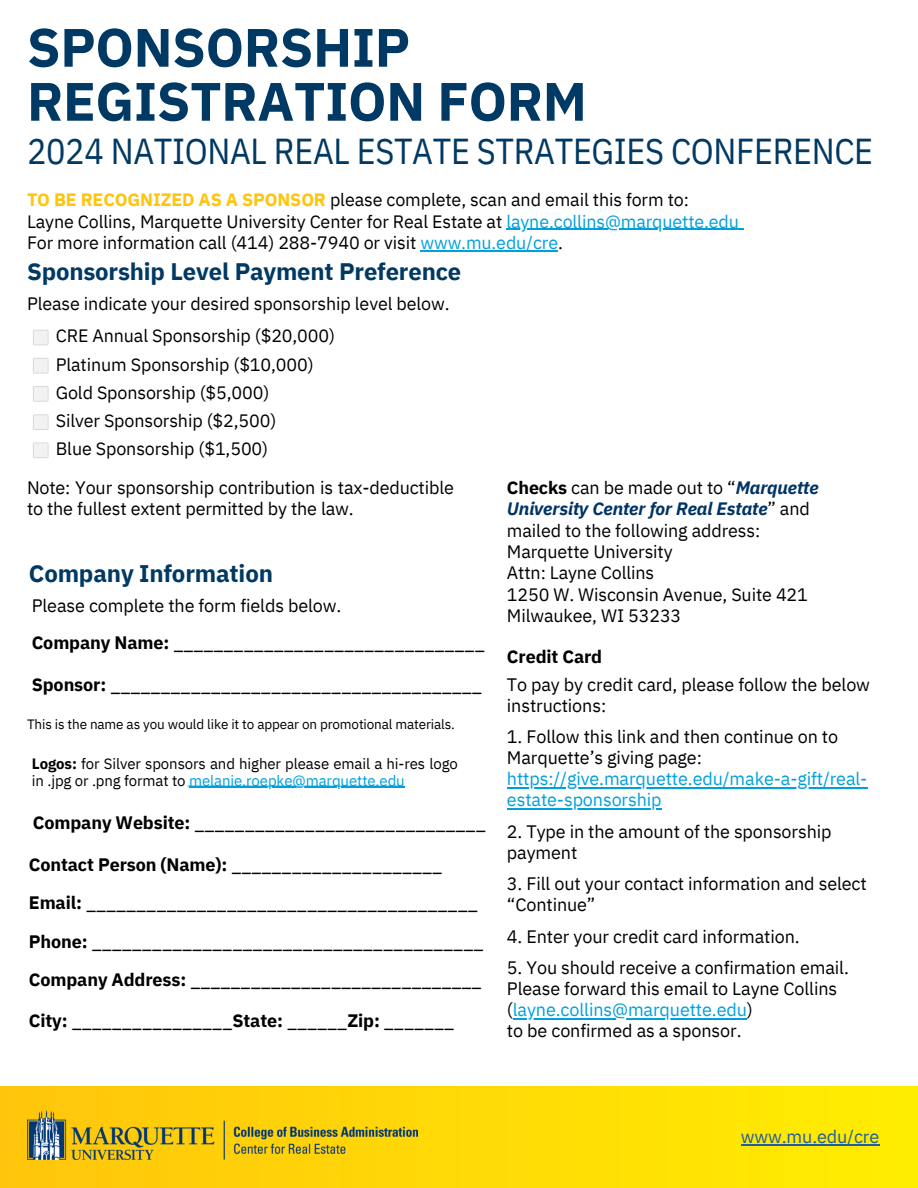
<style>
.page{position:relative;width:918px;height:1188px;background:#fff}
.page>*{position:absolute;margin:0;border:0;box-sizing:border-box;transform-origin:0 0}
.t1{font:700 54px/54px "IBM Plex Sans";letter-spacing:-.005em;color:#003963}
.t2{font:36px "IBM Plex Sans Cond";letter-spacing:-.01em;color:#003963}
.t3{font:700 24px "IBM Plex Sans";letter-spacing:-.005em;color:#003963}
.t4{font:700 23.85px "IBM Plex Sans";letter-spacing:-.005em;color:#003963}
.t5{font:18px/21px "IBM Plex Sans";letter-spacing:-.005em;color:#000}
.t6{font:18px/21px "IBM Plex Sans";letter-spacing:-.005em;color:#00a0dd}
.t7{font:18px "IBM Plex Sans";letter-spacing:-.005em;color:#215e9e}
.t8{font:700 18px "IBM Plex Sans";letter-spacing:-.005em;color:#000}
.t9{font:17.85px/21.3px "IBM Plex Sans";letter-spacing:-.005em;color:#000}
.t10{font:15px/16.8px "IBM Plex Sans";letter-spacing:-.005em;color:#000}
.t11{font:13.5px "IBM Plex Sans";letter-spacing:-.01em;color:#000}
.s1{font-weight:700;color:#ffc40c}
.s2{color:#00a0dd}
.s3{font-weight:700}
.s4{font-weight:700;font-style:italic;color:#036}
</style>
<div class="page">
<hr style="left:188px;top:786px;width:211px;height:1px;background:#00a0dd">
<div style="left:0;top:1086px;width:918px;height:102px;background:linear-gradient(to right,#ffc50c,#ffed00)"></div>
<img style="left:27px;top:1111px;width:390px;height:48px">
<svg style="left:33px;top:330px;width:16px;height:15px"></svg>
<hr style="left:507px;top:787px;width:360px;height:1px;background:#00a0dd">
<hr style="left:507px;top:808px;width:155px;height:1px;background:#00a0dd">
<hr style="left:513px;top:1018px;width:234px;height:1px;background:#00a0dd">
<hr style="left:506px;top:229px;width:233px;height:1px;background:#00a0dd">
<hr style="left:420px;top:250px;width:138px;height:1px;background:#00a0dd">
<hr style="left:189px;top:787px;width:216px;height:1px;background:#00a0dd">
<hr style="left:741px;top:1144px;width:138px;height:1px;background:#215e9e">
<svg style="left:33px;top:358px;width:16px;height:16px"></svg>
<svg style="left:33px;top:386px;width:16px;height:16px"></svg>
<svg style="left:33px;top:414px;width:16px;height:16px"></svg>
<svg style="left:33px;top:442px;width:16px;height:16px"></svg>
<h1 class="t1" style="left:27px;top:19px;width:561px">SPONSORSHIP<br>REGISTRATION FORM</h1>
<h2 class="t2" style="left:27px;top:127px;width:848px">2024 NATIONAL REAL ESTATE STRATEGIES CONFERENCE</h2>
<p class="t9" style="left:27px;top:189px;width:714px"><span class="s1">TO BE RECOGNIZED AS A SPONSOR</span> please complete, scan and email this form to:<br>Layne Collins, Marquette University Center for Real Estate at <span class="s2">layne.collins@marquette.edu<br></span>For more information call (414) 288-7940 or visit <span class="s2">www.mu.edu/cre</span>.</p>
<h3 class="t4" style="left:27px;top:256px;width:436px">Sponsorship Level Payment Preference</h3>
<p class="t9" style="left:27px;top:292px;width:424px">Please indicate your desired sponsorship level below.</p>
<p class="t9" style="left:56px;top:322px;width:281px;line-height:28.2px">CRE Annual Sponsorship ($20,000)<br>Platinum Sponsorship ($10,000)<br>Gold Sponsorship ($5,000)<br>Silver Sponsorship ($2,500)<br>Blue Sponsorship ($1,500)</p>
<p class="t5" style="left:27px;top:477px;width:428px">Note: Your sponsorship contribution is tax-deductible to the fullest extent permitted by the law.</p>
<h3 class="t3" style="left:29px;top:557px;width:246px">Company Information</h3>
<p class="t5" style="left:32px;top:587px;width:455px;line-height:37.2px">Please complete the form fields below.<br><span class="s3">Company Name:</span> _______________________________</p>
<p class="t5" style="left:32px;top:674px;width:452px"><span class="s3">Sponsor:</span> _____________________________________</p>
<p class="t11" style="left:27px;top:715px;width:429px">This is the name as you would like it to appear on promotional materials.</p>
<p class="t10" style="left:32px;top:755px;width:427px"><span class="s3">Logos:</span> for Silver sponsors and higher please email a hi-res logo in .jpg or .png format to <span class="s2">melanie.roepke@marquette.edu</span></p>
<p class="t5" style="left:33px;top:811px;width:454px"><span class="s3">Company Website:</span> _____________________________</p>
<p class="t5" style="left:29px;top:845px;width:456px;line-height:38.2px"><span class="s3">Contact Person (Name):</span> _____________________ <span class="s3">Email:</span> _______________________________________ <span class="s3">Phone:</span> _______________________________________ <span class="s3">Company Address:</span> _____________________________</p>
<p class="t5" style="left:29px;top:1010px;width:427px"><span class="s3">City:</span> ________________<span class="s3">State:</span> ______<span class="s3">Zip:</span> _______</p>
<p class="t9" style="left:507px;top:477px;width:313px"><span class="s3">Checks</span> can be made out to “<span class="s4">Marquette<br>University Center for Real Estate</span>” and mailed to the following address:<br>Marquette University<br>Attn: Layne Collins<br>1250 W. Wisconsin Avenue, Suite 421<br>Milwaukee, WI 53233</p>
<p class="t8" style="left:507px;top:645px;width:97px">Credit Card</p>
<p class="t5" style="left:507px;top:674px;width:365px">To pay by credit card, please follow the below instructions:</p>
<p class="t5" style="left:507px;top:726px;width:333px">1. Follow this link and then continue on to<br>Marquette’s giving page:</p>
<p class="t6" style="left:507px;top:768px;width:362px">https://give.marquette.edu/make-a-gift/real&shy;estate-sponsorship</p>
<p class="t5" style="left:507px;top:821px;width:326px">2. Type in the amount of the sponsorship payment</p>
<p class="t5" style="left:507px;top:873px;width:361px">3. Fill out your contact information and select “Continue”</p>
<p class="t5" style="left:507px;top:926px;width:294px">4. Enter your credit card information.</p>
<p class="t5" style="left:507px;top:957px;width:344px">5. You should receive a confirmation email.<br>Please forward this email to Layne Collins (<span class="s2">layne.collins@marquette.edu</span>)<br>to be confirmed as a sponsor.</p>
<p class="t7" style="left:741px;top:1124px;width:140px">www.mu.edu/cre</p>
</div>
